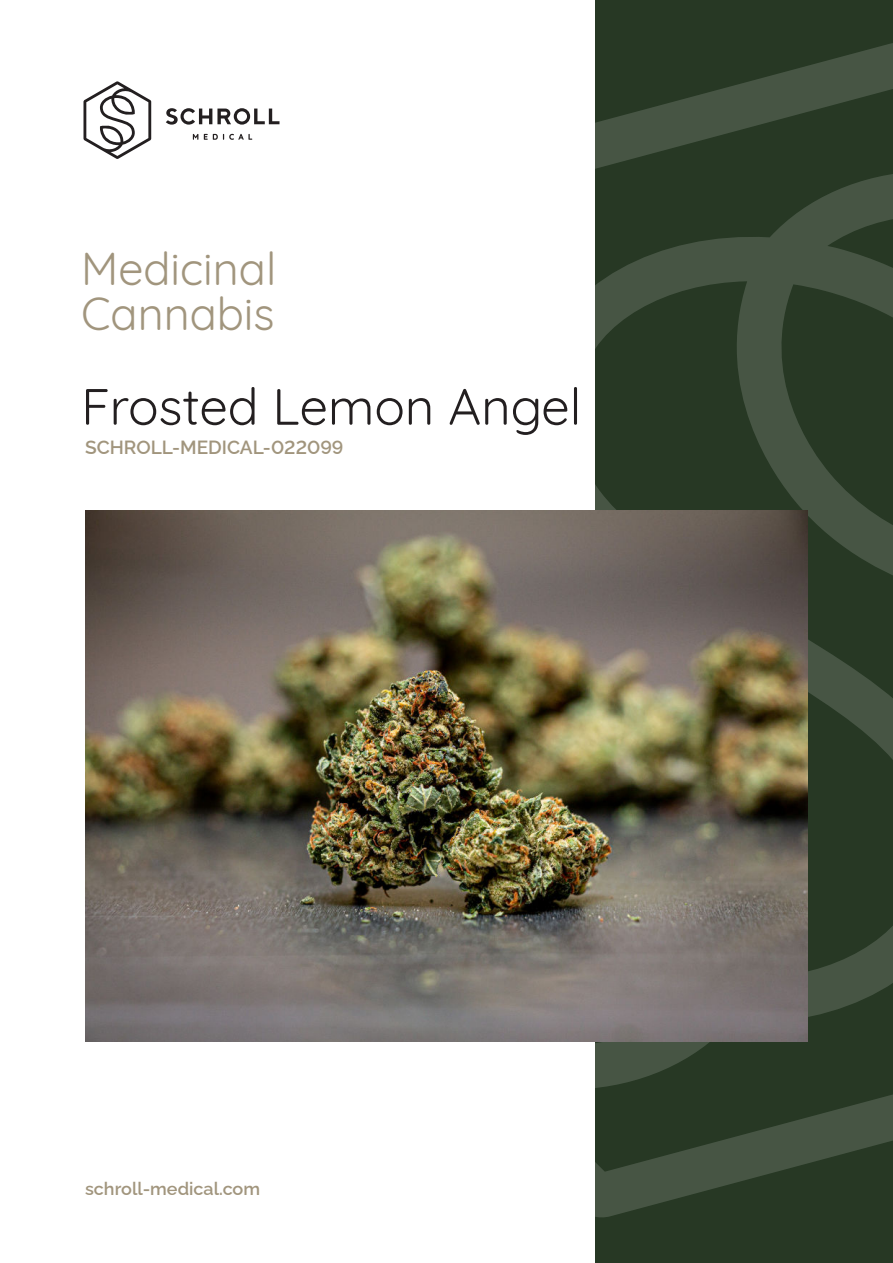
<style>
.page{position:relative;width:893px;height:1263px;background:#fff}
.page>*{position:absolute;margin:0;border:0;box-sizing:border-box;transform-origin:0 0}
.t1{font:51px "Quicksand";color:#231f20}
.t2{font:45px/45px "Quicksand";color:#a1957d}
.t3{font:100 19.05px "Raleway";color:#a1957d}
.t4{font:100 18px "Raleway";color:#a1957d}
</style>
<div class="page">
<div style="left:595px;top:0;width:298px;height:1263px;background:#273824"></div>
<svg style="left:595px;top:43px;width:298px;height:1175px"></svg>
<img style="left:85px;top:510px;width:723px;height:532px">
<svg style="left:166px;top:108px;width:113px;height:17px"></svg>
<svg style="left:193px;top:134px;width:5px;height:6px"></svg>
<svg style="left:204px;top:134px;width:48px;height:6px"></svg>
<svg style="left:83px;top:81px;width:68px;height:78px"></svg>
<h2 class="t2" style="left:81px;top:251px;width:197px">Medicinal<br>Cannabis</h2>
<h1 class="t1" style="left:81px;top:387px;width:502px">Frosted Lemon Angel</h1>
<p class="t3" style="left:85px;top:432px;width:260px">SCHROLL-MEDICAL-022099</p>
<p class="t4" style="left:85px;top:1182px;width:177px">schroll-medical.com</p>
</div>
